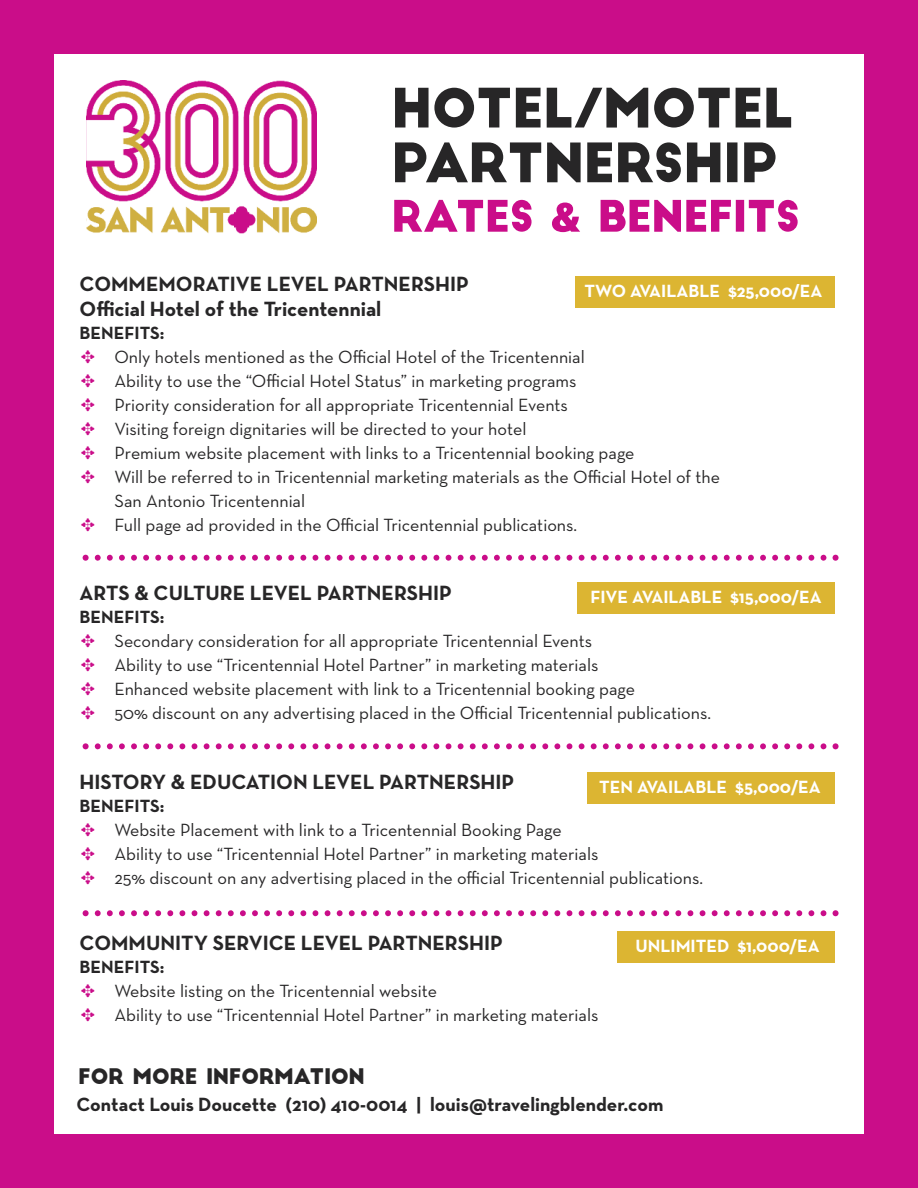
<style>
.page{position:relative;width:918px;height:1188px;background:#ca0d89}
.page>*{position:absolute;margin:0;border:0;box-sizing:border-box;transform-origin:0 0}
.t1{font:700 21px/25.2px "Neutra Text";color:#272627}
.t2{font:21px "Big John";letter-spacing:-.025em;color:#272627}
.t3{font:700 19.5px "Neutra Text";color:#272627}
.t4{font:18px/24px "Neutra Text";color:#272627}
.t5{font:700 18px "Neutra Text";color:#fff}
.t6{font:700 18px "Neutra Text";color:#272627}
.s1{color:#ca0d89}
.s2{font-weight:700}
</style>
<div class="page">
<div style="left:54px;top:54px;width:810px;height:1080px;background:#fff"></div>
<svg style="left:394px;top:200px;width:404px;height:32px"></svg>
<svg style="left:395px;top:142px;width:381px;height:40px"></svg>
<svg style="left:395px;top:88px;width:396px;height:40px"></svg>
<img style="left:86px;top:80px;width:231px;height:153px">
<div style="left:575px;top:276px;width:260px;height:32px;background:#dcb532"></div>
<div style="left:578px;top:582px;width:257px;height:32px;background:#dcb532"></div>
<div style="left:587px;top:772px;width:248px;height:32px;background:#dcb532"></div>
<div style="left:617px;top:932px;width:218px;height:31px;background:#dcb532"></div>
<svg style="left:83px;top:555px;width:756px;height:6px"></svg>
<svg style="left:83px;top:910px;width:756px;height:6px"></svg>
<svg style="left:83px;top:743px;width:756px;height:6px"></svg>
<p class="t1" style="left:80px;top:270px;width:391px">COMMEMORATIVE LEVEL PARTNERSHIP<br>Official Hotel of the Tricentennial</p>
<p class="t6" style="left:80px;top:322px;width:87px">BENEFITS:</p>
<p class="t4" style="left:81px;top:344px;width:506px"><span class="s1">✥</span> Only hotels mentioned as the Official Hotel of the Tricentennial</p>
<p class="t4" style="left:81px;top:368px;width:497px"><span class="s1">✥</span> Ability to use the “Official Hotel Status” in marketing programs</p>
<p class="t4" style="left:81px;top:392px;width:489px"><span class="s1">✥</span> Priority consideration for all appropriate Tricentennial Events</p>
<p class="t4" style="left:81px;top:416px;width:447px"><span class="s1">✥</span> Visiting foreign dignitaries will be directed to your hotel</p>
<p class="t4" style="left:81px;top:440px;width:555px"><span class="s1">✥</span> Premium website placement with links to a Tricentennial booking page</p>
<p class="t4" style="left:81px;top:464px;width:641px"><span class="s1">✥</span> Will be referred to in Tricentennial marketing materials as the Official Hotel of the</p>
<p class="t4" style="left:114px;top:488px;width:192px">San Antonio Tricentennial</p>
<p class="t4" style="left:81px;top:512px;width:498px"><span class="s1">✥</span> Full page ad provided in the Official Tricentennial publications.</p>
<p class="t5" style="left:584px;top:279px;width:239px">TWO AVAILABLE $25,000/EA</p>
<p class="t1" style="left:80px;top:580px;width:374px">ARTS &amp; CULTURE LEVEL PARTNERSHIP</p>
<p class="t4" style="left:80px;top:605px;width:633px"><span class="s2">BENEFITS:<br></span><span class="s1">✥</span> Secondary consideration for all appropriate Tricentennial Events<br><span class="s1">✥</span> Ability to use “Tricentennial Hotel Partner” in marketing materials<br><span class="s1">✥</span> Enhanced website placement with link to a Tricentennial booking page<br><span class="s1">✥</span> 50% discount on any advertising placed in the Official Tricentennial publications.</p>
<p class="t5" style="left:590px;top:586px;width:233px">FIVE AVAILABLE $15,000/EA</p>
<p class="t1" style="left:80px;top:768px;width:436px">HISTORY &amp; EDUCATION LEVEL PARTNERSHIP</p>
<p class="t4" style="left:80px;top:793px;width:625px"><span class="s2">BENEFITS:<br></span><span class="s1">✥</span> Website Placement with link to a Tricentennial Booking Page<br><span class="s1">✥</span> Ability to use “Tricentennial Hotel Partner” in marketing materials<br><span class="s1">✥</span> 25% discount on any advertising placed in the official Tricentennial publications.</p>
<p class="t5" style="left:599px;top:776px;width:223px">TEN AVAILABLE $5,000/EA</p>
<p class="t1" style="left:80px;top:929px;width:425px">COMMUNITY SERVICE LEVEL PARTNERSHIP</p>
<p class="t4" style="left:80px;top:954px;width:521px"><span class="s2">BENEFITS:<br></span><span class="s1">✥</span> Website listing on the Tricentennial website<br><span class="s1">✥</span> Ability to use “Tricentennial Hotel Partner” in marketing materials</p>
<p class="t5" style="left:635px;top:935px;width:186px">UNLIMITED $1,000/EA</p>
<p class="t2" style="left:78px;top:1067px;width:288px">FOR MORE INFORMATION</p>
<p class="t3" style="left:77px;top:1092px;width:588px">Contact Louis Doucette (210) 410-0014 | louis@travelingblender.com</p>
</div>
